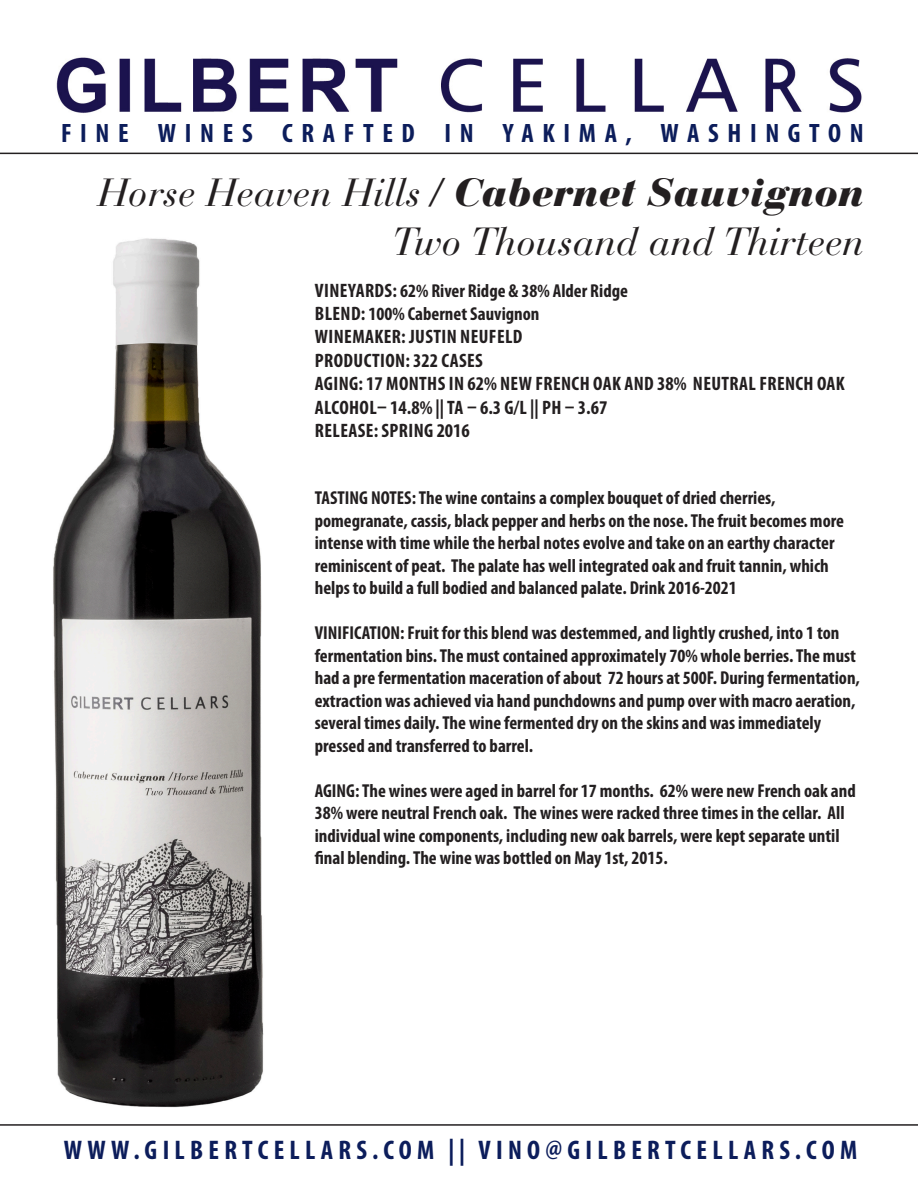
<style>
.page{position:relative;width:918px;height:1188px;background:#fff}
.page>*{position:absolute;margin:0;border:0;box-sizing:border-box;transform-origin:0 0}
.t1{font:italic 39px "Bauer Bodoni Std";color:#231f20}
.t2{font:700 condensed 27px "Myriad Pro";letter-spacing:.195em;color:#0c1d5b}
.t3{font:700 condensed 27px "Myriad Pro";letter-spacing:.32em;color:#0c1d5b}
.t4{font:700 condensed 19.5px/23.4px "Myriad Pro";letter-spacing:.02em;color:#231f20}
.t5{font:700 condensed 18.75px/22.5px "Myriad Pro";color:#231f20}
.s1{font-weight:900}
.s2{font-size:19.5px}
</style>
<div class="page">
<hr style="left:0;top:153px;width:918px;height:1px;background:#231f20">
<hr style="left:0;top:1124px;width:918px;height:2px;background:#231f20">
<img style="left:56px;top:57px;width:806px;height:56px">
<img style="left:53px;top:238px;width:211px;height:870px">
<p class="t3" style="left:61px;top:116px;width:804px">FINE WINES CRAFTED IN YAKIMA, WASHINGTON</p>
<p class="t1" style="left:98px;top:169px;width:768px">Horse Heaven Hills / <span class="s1">Cabernet Sauvignon</span></p>
<p class="t1" style="left:391px;top:218px;width:474px">Two Thousand and Thirteen</p>
<p class="t5" style="left:315px;top:279px;width:315px"><span class="s2">VINEYARDS:</span> 62% River Ridge &amp; 38% Alder Ridge</p>
<p class="t5" style="left:315px;top:302px;width:226px"><span class="s2">BLEND:</span> 100% Cabernet Sauvignon</p>
<p class="t4" style="left:315px;top:325px;width:209px">WINEMAKER: JUSTIN NEUFELD</p>
<p class="t4" style="left:315px;top:348px;width:170px">PRODUCTION: 322 CASES</p>
<p class="t4" style="left:315px;top:372px;width:531px">AGING: 17 MONTHS IN 62% NEW FRENCH OAK AND 38% NEUTRAL FRENCH OAK<br>ALCOHOL– 14.8% || TA – 6.3 G/L || PH – 3.67</p>
<p class="t4" style="left:315px;top:418px;width:156px">RELEASE: SPRING 2016</p>
<p class="t5" style="left:315px;top:487px;width:531px">TASTING NOTES: The wine contains a complex bouquet of dried cherries, pomegranate, cassis, black pepper and herbs on the nose. The fruit becomes more intense with time while the herbal notes evolve and take on an earthy character reminiscent of peat. The palate has well integrated oak and fruit tannin, which helps to build a full bodied and balanced palate. Drink 2016-2021</p>
<p class="t5" style="left:315px;top:622px;width:547px">VINIFICATION: Fruit for this blend was destemmed, and lightly crushed, into 1 ton fermentation bins. The must contained approximately 70% whole berries. The must had a pre fermentation maceration of about 72 hours at 500F. During fermentation, extraction was achieved via hand punchdowns and pump over with macro aeration, several times daily. The wine fermented dry on the skins and was immediately pressed and transferred to barrel.</p>
<p class="t5" style="left:315px;top:779px;width:543px">AGING: The wines were aged in barrel for 17 months. 62% were new French oak and 38% were neutral French oak. The wines were racked three times in the cellar. All individual wine components, including new oak barrels, were kept separate until final blending. The wine was bottled on May 1st, 2015.</p>
<p class="t2" style="left:64px;top:1133px;width:795px">WWW.GILBERTCELLARS.COM || VINO@GILBERTCELLARS.COM</p>
</div>
